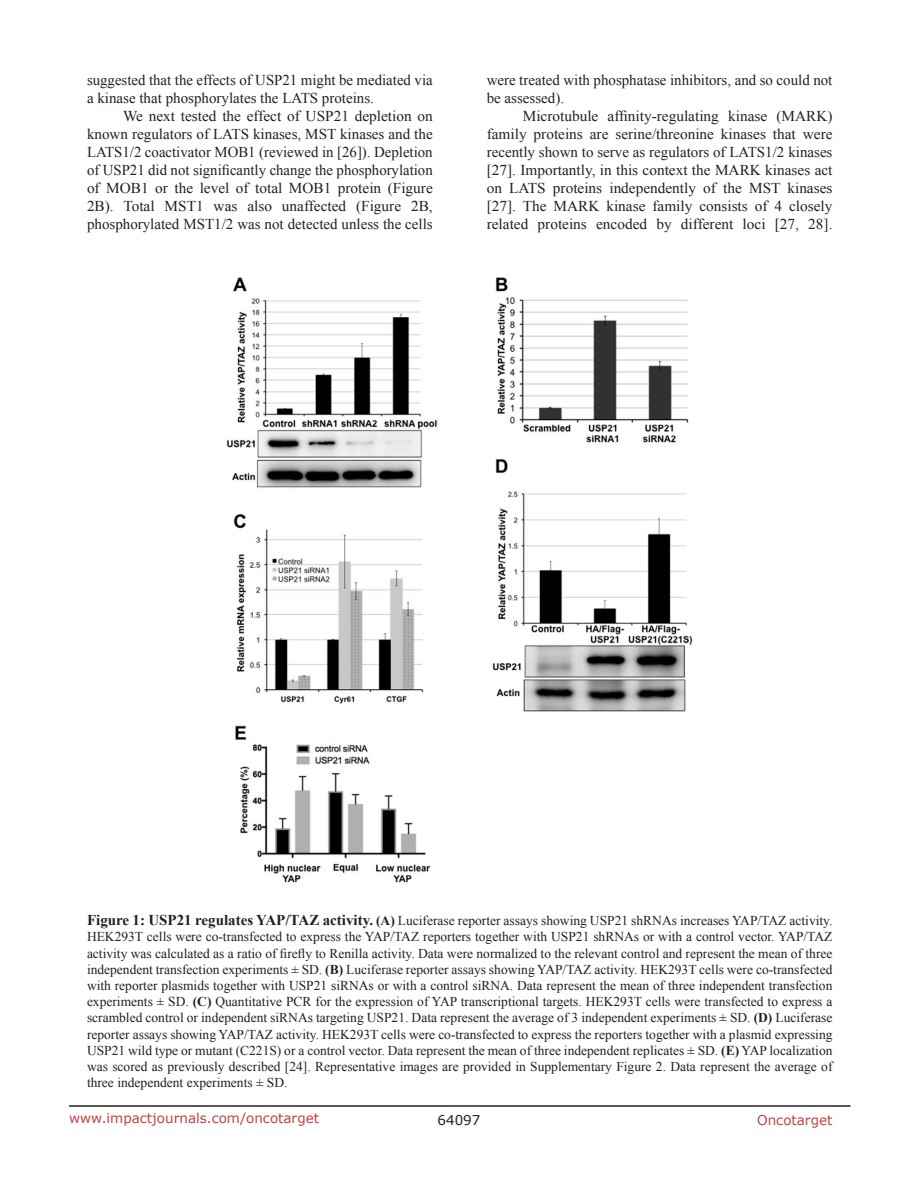
<style>
.page{position:relative;width:918px;height:1188px;background:#fff}
.page>*{position:absolute;margin:0;border:0;box-sizing:border-box;transform-origin:0 0}
.BodyText{font:15px/18px "Times New Roman";color:#231f20}
.figuretext{font:13.5px/16.2px "Times New Roman";color:#231f20;text-align:justify}
.t1{font:13.5px "Verdana";color:#c24141}
.t2{font:13.5px "Verdana";color:#231f20}
.s1{font-weight:700;font-size:15px}
.s2{font-weight:700}
</style>
<div class="page">
<hr style="left:69px;top:1105px;width:781px;height:2px;background:#231f20">
<img style="left:227px;top:277px;width:466px;height:606px">
<p class="BodyText" style="left:87px;top:71px;width:347px">suggested that the effects of USP21 might be mediated via a kinase that phosphorylates the LATS proteins.</p>
<p class="BodyText" style="left:87px;top:107px;width:347px;text-align:justify;text-indent:36px">We next tested the effect of USP21 depletion on known regulators of LATS kinases, MST kinases and the LATS1/2 coactivator MOB1 (reviewed in [26]). Depletion of USP21 did not significantly change the phosphorylation of MOB1 or the level of total MOB1 protein (Figure 2B). Total MST1 was also unaffected (Figure 2B, phosphorylated MST1/2 was not detected unless the cells</p>
<p class="BodyText" style="left:487px;top:71px;width:347px">were treated with phosphatase inhibitors, and so could not be assessed).</p>
<p class="BodyText" style="left:487px;top:107px;width:347px;text-align:justify;text-indent:36px">Microtubule affinity-regulating kinase (MARK) family proteins are serine/threonine kinases that were recently shown to serve as regulators of LATS1/2 kinases [27]. Importantly, in this context the MARK kinases act on LATS proteins independently of the MST kinases [27]. The MARK kinase family consists of 4 closely related proteins encoded by different loci [27, 28].</p>
<p class="figuretext" style="left:87px;top:912px;width:747px"><span class="s1">Figure 1: USP21 regulates YAP/TAZ activity.</span> <span class="s2">(A)</span> Luciferase reporter assays showing USP21 shRNAs increases YAP/TAZ activity.<br>HEK293T cells were co-transfected to express the YAP/TAZ reporters together with USP21 shRNAs or with a control vector. YAP/TAZ activity was calculated as a ratio of firefly to Renilla activity. Data were normalized to the relevant control and represent the mean of three independent transfection experiments ± SD. <span class="s2">(B)</span> Luciferase reporter assays showing YAP/TAZ activity. HEK293T cells were co-transfected with reporter plasmids together with USP21 siRNAs or with a control siRNA. Data represent the mean of three independent transfection experiments ± SD. <span class="s2">(C)</span> Quantitative PCR for the expression of YAP transcriptional targets. HEK293T cells were transfected to express a scrambled control or independent siRNAs targeting USP21. Data represent the average of 3 independent experiments ± SD. <span class="s2">(D)</span> Luciferase reporter assays showing YAP/TAZ activity. HEK293T cells were co-transfected to express the reporters together with a plasmid expressing USP21 wild type or mutant (C221S) or a control vector. Data represent the mean of three independent replicates ± SD. <span class="s2">(E)</span> YAP localization was scored as previously described [24]. Representative images are provided in Supplementary Figure 2. Data represent the average of three independent experiments ± SD.</p>
<p class="t1" style="left:69px;top:1109px;width:252px">www.impactjournals.com/oncotarget</p>
<p class="t2" style="left:438px;top:1111px;width:44px">64097</p>
<p class="t1" style="left:757px;top:1111px;width:77px">Oncotarget</p>
</div>
